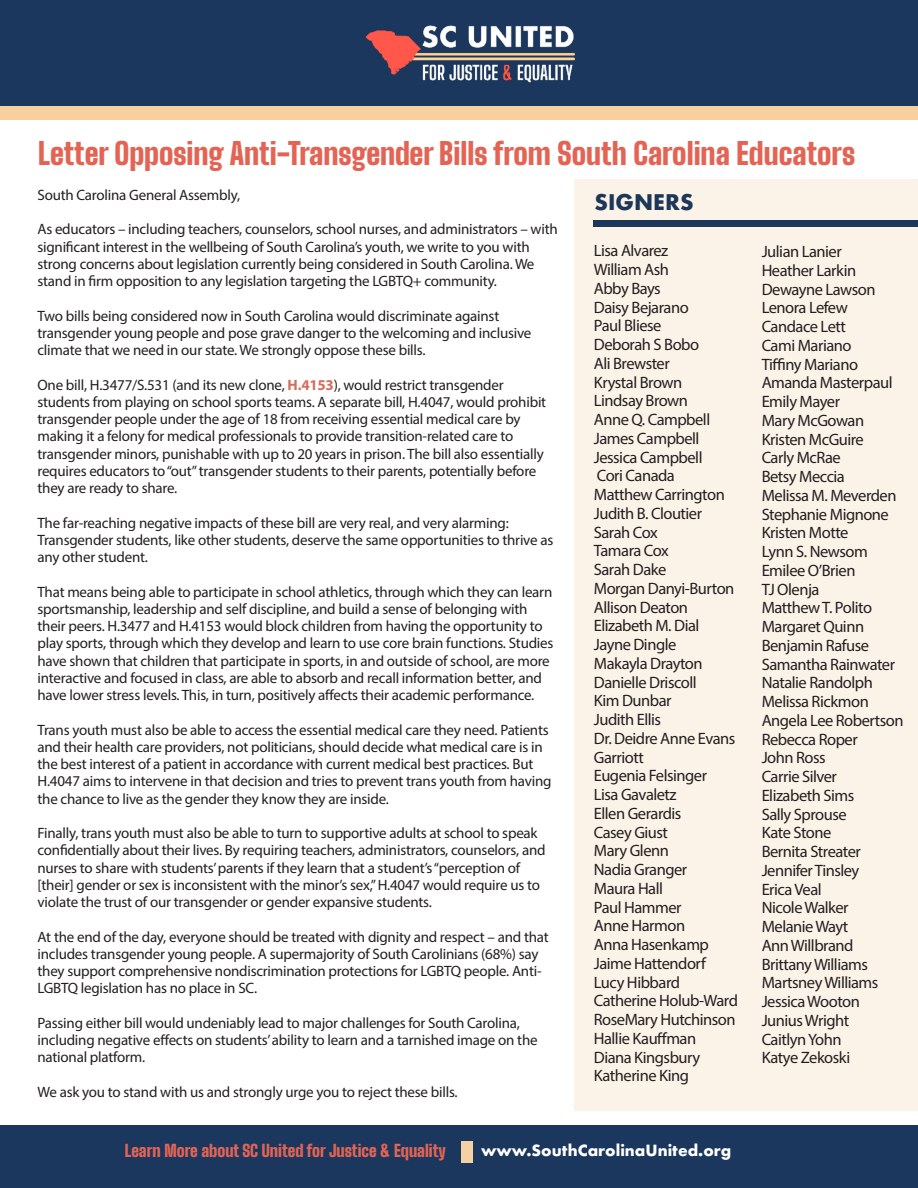
<style>
.page{position:relative;width:918px;height:1188px;background:#fff}
.page>*{position:absolute;margin:0;border:0;box-sizing:border-box;transform-origin:0 0}
.t1{font:900 30px "Big Shoulders Display";color:#e36454}
.t2{font:700 21px "Futura";color:#1d375a}
.t3{font:16.5px/18.8px "Myriad Pro";letter-spacing:-.03em;color:#231f20}
.t4{font:900 16.5px "Big Shoulders Display";color:#e36454}
.t5{font:15px/17.2px "Myriad Pro";letter-spacing:-.015em;color:#231f20}
.t6{font:700 15px "Futura";color:#fff}
.s1{font-weight:700;color:#d66d5a}
</style>
<div class="page">
<div style="left:0;top:85px;width:918px;height:34px;background:#f9d09d"></div>
<div style="left:0;top:0;width:918px;height:106px;background:#1b375d"></div>
<div style="left:574px;top:179px;width:344px;height:932px;background:#fcf3e8"></div>
<div style="left:0;top:1126px;width:918px;height:62px;background:#1b375d"></div>
<div style="left:461px;top:1141px;width:11px;height:22px;background:#f4d0a2"></div>
<img style="left:365px;top:25px;width:211px;height:58px">
<div style="left:594px;top:220px;width:324px;height:6px;background:#1d375a"></div>
<p class="t1" style="left:38px;top:128px;width:819px">Letter Opposing Anti-Transgender Bills from South Carolina Educators</p>
<p class="t5" style="left:38px;top:186px;width:204px">South Carolina General Assembly,</p>
<p class="t5" style="left:38px;top:221px;width:522px">As educators – including teachers, counselors, school nurses, and administrators – with significant interest in the wellbeing of South Carolina’s youth, we write to you with strong concerns about legislation currently being considered in South Carolina. We stand in firm opposition to any legislation targeting the LGBTQ+ community.</p>
<p class="t5" style="left:38px;top:307px;width:496px">Two bills being considered now in South Carolina would discriminate against transgender young people and pose grave danger to the welcoming and inclusive climate that we need in our state. We strongly oppose these bills.</p>
<p class="t5" style="left:38px;top:376px;width:510px">One bill, H.3477/S.531 (and its new clone, <span class="s1">H.4153</span>), would restrict transgender students from playing on school sports teams. A separate bill, H.4047, would prohibit transgender people under the age of 18 from receiving essential medical care by making it a felony for medical professionals to provide transition-related care to transgender minors, punishable with up to 20 years in prison. The bill also essentially requires educators to “out” transgender students to their parents, potentially before they are ready to share.</p>
<p class="t5" style="left:38px;top:514px;width:517px">The far-reaching negative impacts of these bill are very real, and very alarming:<br>Transgender students, like other students, deserve the same opportunities to thrive as any other student.</p>
<p class="t5" style="left:38px;top:583px;width:517px">That means being able to participate in school athletics, through which they can learn sportsmanship, leadership and self discipline, and build a sense of belonging with their peers. H.3477 and H.4153 would block children from having the opportunity to play sports, through which they develop and learn to use core brain functions. Studies have shown that children that participate in sports, in and outside of school, are more interactive and focused in class, are able to absorb and recall information better, and have lower stress levels. This, in turn, positively affects their academic performance.</p>
<p class="t5" style="left:38px;top:721px;width:516px">Trans youth must also be able to access the essential medical care they need. Patients and their health care providers, not politicians, should decide what medical care is in the best interest of a patient in accordance with current medical best practices. But H.4047 aims to intervene in that decision and tries to prevent trans youth from having the chance to live as the gender they know they are inside.</p>
<p class="t5" style="left:38px;top:824px;width:510px">Finally, trans youth must also be able to turn to supportive adults at school to speak confidentially about their lives. By requiring teachers, administrators, counselors, and nurses to share with students’ parents if they learn that a student’s “perception of [their] gender or sex is inconsistent with the minor’s sex,” H.4047 would require us to violate the trust of our transgender or gender expansive students.</p>
<p class="t5" style="left:38px;top:928px;width:513px">At the end of the day, everyone should be treated with dignity and respect – and that includes transgender young people. A supermajority of South Carolinians (68%) say they support comprehensive nondiscrimination protections for LGBTQ people. Anti-LGBTQ legislation has no place in SC.</p>
<p class="t5" style="left:38px;top:1014px;width:502px">Passing either bill would undeniably lead to major challenges for South Carolina, including negative effects on students’ ability to learn and a tarnished image on the national platform.</p>
<p class="t5" style="left:38px;top:1083px;width:422px">We ask you to stand with us and strongly urge you to reject these bills.</p>
<p class="t2" style="left:595px;top:187px;width:101px">SIGNERS</p>
<p class="t3" style="left:594px;top:241px;width:76px">Lisa Alvarez</p>
<p class="t3" style="left:594px;top:260px;width:77px">William Ash</p>
<p class="t3" style="left:594px;top:279px;width:68px">Abby Bays</p>
<p class="t3" style="left:594px;top:297px;width:96px">Daisy Bejarano</p>
<p class="t3" style="left:594px;top:316px;width:69px">Paul Bliese</p>
<p class="t3" style="left:594px;top:335px;width:107px">Deborah S Bobo</p>
<p class="t3" style="left:594px;top:354px;width:77px">Ali Brewster</p>
<p class="t3" style="left:594px;top:372px;width:90px">Krystal Brown</p>
<p class="t3" style="left:594px;top:391px;width:96px">Lindsay Brown</p>
<p class="t3" style="left:594px;top:410px;width:118px">Anne Q. Campbell</p>
<p class="t3" style="left:594px;top:429px;width:107px">James Campbell</p>
<p class="t3" style="left:594px;top:447px;width:110px">Jessica Campbell</p>
<p class="t3" style="left:597px;top:466px;width:80px">Cori Canada</p>
<p class="t3" style="left:594px;top:485px;width:132px">Matthew Carrington</p>
<p class="t3" style="left:594px;top:504px;width:110px">Judith B. Cloutier</p>
<p class="t3" style="left:594px;top:522px;width:65px">Sarah Cox</p>
<p class="t3" style="left:594px;top:541px;width:76px">Tamara Cox</p>
<p class="t3" style="left:594px;top:560px;width:74px">Sarah Dake</p>
<p class="t3" style="left:594px;top:579px;width:142px">Morgan Danyi-Burton</p>
<p class="t3" style="left:594px;top:597px;width:96px">Allison Deaton</p>
<p class="t3" style="left:594px;top:616px;width:107px">Elizabeth M. Dial</p>
<p class="t3" style="left:594px;top:635px;width:84px">Jayne Dingle</p>
<p class="t3" style="left:594px;top:654px;width:110px">Makayla Drayton</p>
<p class="t3" style="left:594px;top:672px;width:104px">Danielle Driscoll</p>
<p class="t3" style="left:594px;top:691px;width:79px">Kim Dunbar</p>
<p class="t3" style="left:594px;top:710px;width:69px">Judith Ellis</p>
<p class="t3" style="left:594px;top:729px;width:143px">Dr. Deidre Anne Evans<br>Garriott</p>
<p class="t3" style="left:594px;top:766px;width:115px">Eugenia Felsinger</p>
<p class="t3" style="left:594px;top:785px;width:84px">Lisa Gavaletz</p>
<p class="t3" style="left:594px;top:804px;width:89px">Ellen Gerardis</p>
<p class="t3" style="left:594px;top:822px;width:76px">Casey Giust</p>
<p class="t3" style="left:594px;top:841px;width:77px">Mary Glenn</p>
<p class="t3" style="left:594px;top:860px;width:95px">Nadia Granger</p>
<p class="t3" style="left:594px;top:879px;width:71px">Maura Hall</p>
<p class="t3" style="left:594px;top:897px;width:89px">Paul Hammer</p>
<p class="t3" style="left:594px;top:916px;width:93px">Anne Harmon</p>
<p class="t3" style="left:594px;top:935px;width:117px">Anna Hasenkamp</p>
<p class="t3" style="left:594px;top:954px;width:113px">Jaime Hattendorf</p>
<p class="t3" style="left:594px;top:972px;width:88px">Lucy Hibbard</p>
<p class="t3" style="left:594px;top:991px;width:146px">Catherine Holub-Ward</p>
<p class="t3" style="left:594px;top:1010px;width:143px">RoseMary Hutchinson</p>
<p class="t3" style="left:594px;top:1029px;width:104px">Hallie Kauffman</p>
<p class="t3" style="left:594px;top:1047px;width:108px">Diana Kingsbury</p>
<p class="t3" style="left:594px;top:1066px;width:97px">Katherine King</p>
<p class="t3" style="left:762px;top:242px;width:82px">Julian Lanier</p>
<p class="t3" style="left:762px;top:261px;width:96px">Heather Larkin</p>
<p class="t3" style="left:762px;top:280px;width:115px">Dewayne Lawson</p>
<p class="t3" style="left:762px;top:298px;width:88px">Lenora Lefew</p>
<p class="t3" style="left:762px;top:317px;width:86px">Candace Lett</p>
<p class="t3" style="left:762px;top:336px;width:91px">Cami Mariano</p>
<p class="t3" style="left:762px;top:355px;width:98px">Tiffiny Mariano</p>
<p class="t3" style="left:762px;top:373px;width:133px">Amanda Masterpaul</p>
<p class="t3" style="left:762px;top:392px;width:80px">Emily Mayer</p>
<p class="t3" style="left:762px;top:411px;width:104px">Mary McGowan</p>
<p class="t3" style="left:762px;top:430px;width:104px">Kristen McGuire</p>
<p class="t3" style="left:762px;top:448px;width:81px">Carly McRae</p>
<p class="t3" style="left:762px;top:467px;width:85px">Betsy Meccia</p>
<p class="t3" style="left:762px;top:486px;width:136px">Melissa M. Meverden</p>
<p class="t3" style="left:762px;top:505px;width:129px">Stephanie Mignone</p>
<p class="t3" style="left:762px;top:523px;width:88px">Kristen Motte</p>
<p class="t3" style="left:762px;top:542px;width:108px">Lynn S. Newsom</p>
<p class="t3" style="left:762px;top:561px;width:95px">Emilee O’Brien</p>
<p class="t3" style="left:762px;top:580px;width:59px">TJ Olenja</p>
<p class="t3" style="left:762px;top:598px;width:112px">Matthew T. Polito</p>
<p class="t3" style="left:762px;top:617px;width:104px">Margaret Quinn</p>
<p class="t3" style="left:762px;top:636px;width:109px">Benjamin Rafuse</p>
<p class="t3" style="left:762px;top:655px;width:135px">Samantha Rainwater</p>
<p class="t3" style="left:762px;top:673px;width:113px">Natalie Randolph</p>
<p class="t3" style="left:762px;top:692px;width:109px">Melissa Rickmon</p>
<p class="t3" style="left:762px;top:711px;width:143px">Angela Lee Robertson</p>
<p class="t3" style="left:762px;top:730px;width:98px">Rebecca Roper</p>
<p class="t3" style="left:762px;top:748px;width:66px">John Ross</p>
<p class="t3" style="left:762px;top:767px;width:77px">Carrie Silver</p>
<p class="t3" style="left:762px;top:786px;width:94px">Elizabeth Sims</p>
<p class="t3" style="left:762px;top:805px;width:86px">Sally Sprouse</p>
<p class="t3" style="left:762px;top:823px;width:71px">Kate Stone</p>
<p class="t3" style="left:762px;top:842px;width:101px">Bernita Streater</p>
<p class="t3" style="left:762px;top:861px;width:99px">Jennifer Tinsley</p>
<p class="t3" style="left:762px;top:880px;width:62px">Erica Veal</p>
<p class="t3" style="left:762px;top:898px;width:89px">Nicole Walker</p>
<p class="t3" style="left:762px;top:917px;width:88px">Melanie Wayt</p>
<p class="t3" style="left:762px;top:936px;width:93px">Ann Willbrand</p>
<p class="t3" style="left:762px;top:955px;width:108px">Brittany Williams</p>
<p class="t3" style="left:762px;top:973px;width:118px">Martsney Williams</p>
<p class="t3" style="left:762px;top:992px;width:100px">Jessica Wooton</p>
<p class="t3" style="left:762px;top:1011px;width:89px">Junius Wright</p>
<p class="t3" style="left:762px;top:1030px;width:81px">Caitlyn Yohn</p>
<p class="t3" style="left:762px;top:1048px;width:90px">Katye Zekoski</p>
<p class="t4" style="left:125px;top:1137px;width:322px">Learn More about SC United for Justice &amp; Equality</p>
<p class="t6" style="left:481px;top:1140px;width:252px">www.SouthCarolinaUnited.org</p>
</div>
